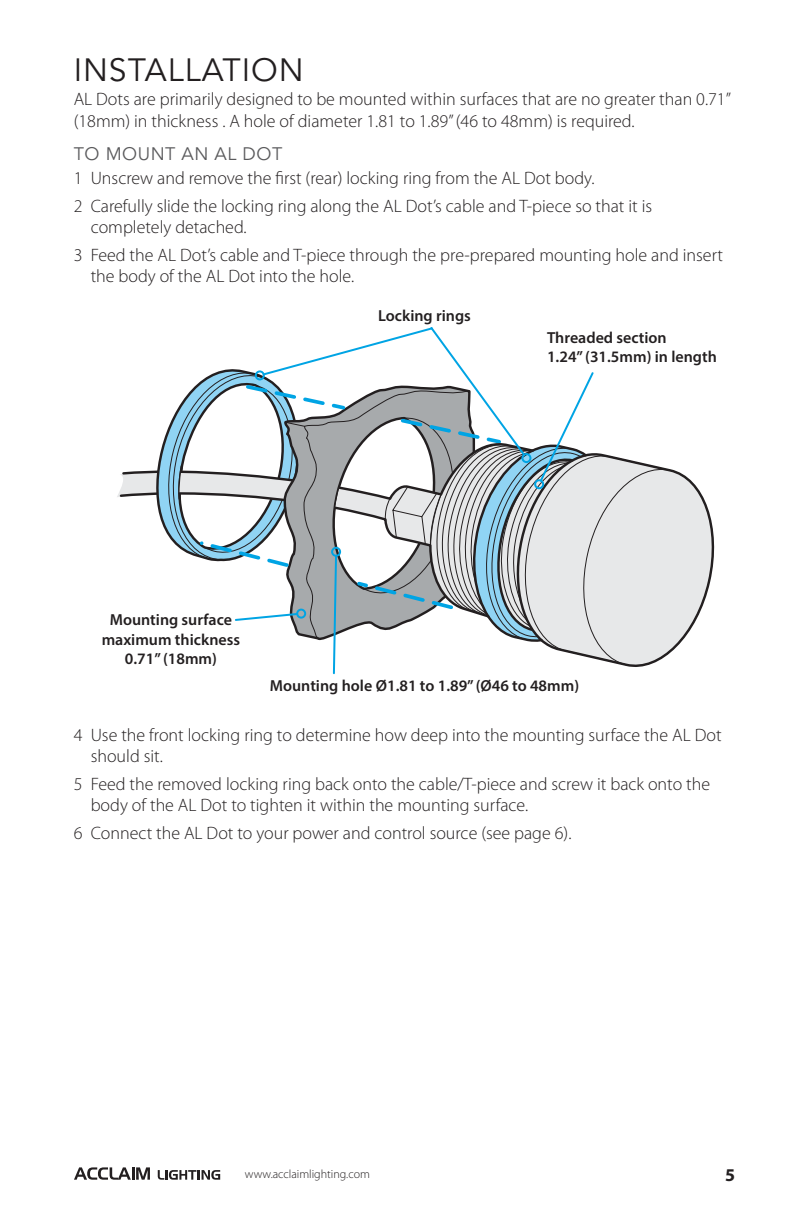
<style>
.page{position:relative;width:792px;height:1224px;background:#fff}
.page>*{position:absolute;margin:0;border:0;box-sizing:border-box;transform-origin:0 0}
.Head_1{font:32px "Avenir";letter-spacing:.03em;color:#231f20}
.Body{font:300 18px/21.6px "Myriad Pro";color:#231f20}
.Head_4{font:18px "Avenir";letter-spacing:.03em;color:#5a5a5c}
.t1{font:700 18px "Myriad Pro";color:#231f20}
.Diagram_body{font:600 16px/19.2px "Myriad Pro";color:#231f20;text-align:center}
.t2{font:300 12px "Myriad Pro";color:#231f20}
</style>
<div class="page">
<svg style="left:74px;top:1167px;width:76px;height:13px"></svg>
<svg style="left:158px;top:1170px;width:62px;height:10px"></svg>
<svg style="left:632px;top:460px;width:83px;height:207px"></svg>
<svg style="left:117px;top:327px;width:515px;height:348px"></svg>
<div style="left:534px;top:479px;width:10px;height:10px;border:2px solid #00a4e4;border-radius:50%"></div>
<p class="Head_1" style="left:74px;top:52px;width:232px">INSTALLATION</p>
<p class="Body" style="left:74px;top:89px;width:659px">AL Dots are primarily designed to be mounted within surfaces that are no greater than 0.71” (18mm) in thickness . A hole of diameter 1.81 to 1.89” (46 to 48mm) is required.</p>
<p class="Head_4" style="left:74px;top:143px;width:210px">TO MOUNT AN AL DOT</p>
<p class="Body" style="left:74px;top:168px;width:522px">1 Unscrew and remove the first (rear) locking ring from the AL Dot body.</p>
<p class="Body" style="left:91px;top:195px;width:563px;text-indent:-17px">2 Carefully slide the locking ring along the AL Dot’s cable and T-piece so that it is completely detached.</p>
<p class="Body" style="left:91px;top:244px;width:634px;text-indent:-17px">3 Feed the AL Dot’s cable and T-piece through the pre-prepared mounting hole and insert the body of the AL Dot into the hole.</p>
<p class="Diagram_body" style="left:378px;top:306px;width:94px">Locking rings</p>
<p class="Diagram_body" style="left:547px;top:328px;width:171px;text-align:left">Threaded section<br>1.24” (31.5mm) in length</p>
<p class="Diagram_body" style="left:102px;top:610px;width:140px">Mounting surface maximum thickness<br>0.71” (18mm)</p>
<p class="Diagram_body" style="left:270px;top:676px;width:311px">Mounting hole Ø1.81 to 1.89” (Ø46 to 48mm)</p>
<p class="Body" style="left:91px;top:724px;width:632px;text-indent:-17px">4 Use the front locking ring to determine how deep into the mounting surface the AL Dot should sit.</p>
<p class="Body" style="left:91px;top:773px;width:621px;text-indent:-17px">5 Feed the removed locking ring back onto the cable/T-piece and screw it back onto the body of the AL Dot to tighten it within the mounting surface.</p>
<p class="Body" style="left:74px;top:822px;width:499px">6 Connect the AL Dot to your power and control source (see page 6).</p>
<p class="t2" style="left:245px;top:1167px;width:127px">www.acclaimlighting.com</p>
<p class="t1" style="left:725px;top:1163px;width:11px">5</p>
</div>
